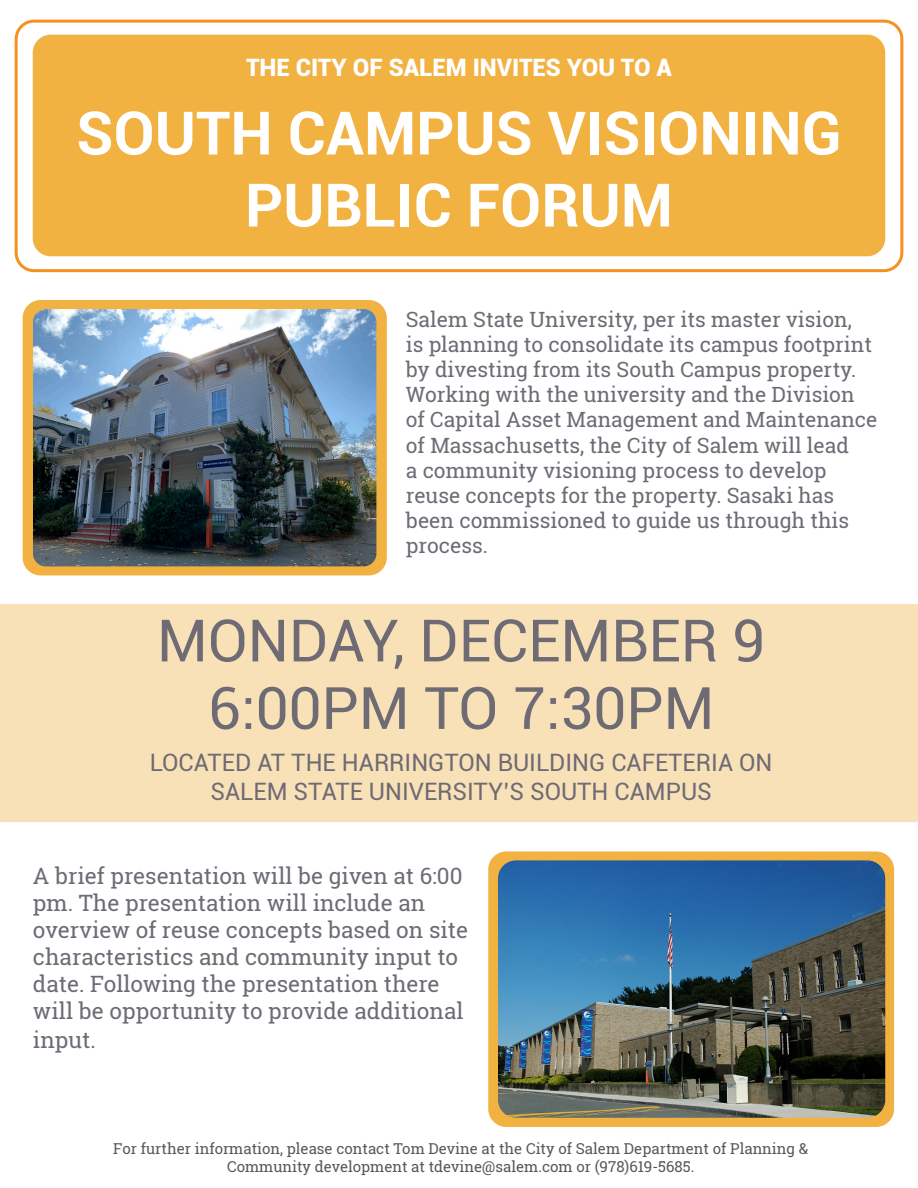
<style>
.page{position:relative;width:918px;height:1188px;background:#fff}
.page>*{position:absolute;margin:0;border:0;box-sizing:border-box;transform-origin:0 0}
.t1{font:700 60px/72px "Roboto";color:#fff;text-align:center}
.t2{font:58.5px "Roboto";color:#6e6b75}
.t3{font:24px "Roboto";color:#6e6b75}
.t4{font:900 24px "Roboto";color:#fff}
.t5{font:22.5px/27.3px "Roboto Slab";color:#6e6b75}
.t6{font:21px/25.2px "Roboto Slab";color:#6e6b75}
.t7{font:15px "Roboto Slab";color:#57585a}
</style>
<div class="page">
<div style="left:488px;top:851px;width:406px;height:276px;background:#f2b242;border-radius:18px"></div>
<div style="left:0;top:604px;width:918px;height:218px;background:#f9e1b7"></div>
<div style="left:23px;top:300px;width:364px;height:275px;background:#f2b242;border-radius:18px"></div>
<div style="left:15px;top:20px;width:888px;height:252px;border:3px solid #f6901e;border-radius:18px"></div>
<div style="left:33px;top:35px;width:852px;height:221px;background:#f2b242;border-radius:18px"></div>
<img style="left:33px;top:309px;width:343px;height:257px">
<img style="left:498px;top:860px;width:387px;height:258px">
<p class="t4" style="left:246px;top:51px;width:427px">THE CITY OF SALEM INVITES YOU TO A</p>
<p class="t1" style="left:76px;top:95px;width:767px">SOUTH CAMPUS VISIONING<br>PUBLIC FORUM</p>
<p class="t6" style="left:406px;top:306px;width:473px">Salem State University, per its master vision,<br>is planning to consolidate its campus footprint by divesting from its South Campus property.<br>Working with the university and the Division of Capital Asset Management and Maintenance of Massachusetts, the City of Salem will lead<br>a community visioning process to develop reuse concepts for the property. Sasaki has been commissioned to guide us through this process.</p>
<p class="t2" style="left:157px;top:600px;width:610px">MONDAY, DECEMBER 9</p>
<p class="t2" style="left:208px;top:667px;width:508px">6:00PM TO 7:30PM</p>
<p class="t3" style="left:150px;top:746px;width:624px">LOCATED AT THE HARRINGTON BUILDING CAFETERIA ON</p>
<p class="t3" style="left:210px;top:775px;width:503px">SALEM STATE UNIVERSITY’S SOUTH CAMPUS</p>
<p class="t5" style="left:33px;top:862px;width:437px">A brief presentation will be given at 6:00 pm. The presentation will include an overview of reuse concepts based on site characteristics and community input to date. Following the presentation there will be opportunity to provide additional input.</p>
<p class="t7" style="left:113px;top:1139px;width:696px">For further information, please contact Tom Devine at the City of Salem Department of Planning &amp;</p>
<p class="t7" style="left:227px;top:1157px;width:469px">Community development at tdevine@salem.com or (978)619-5685.</p>
</div>
